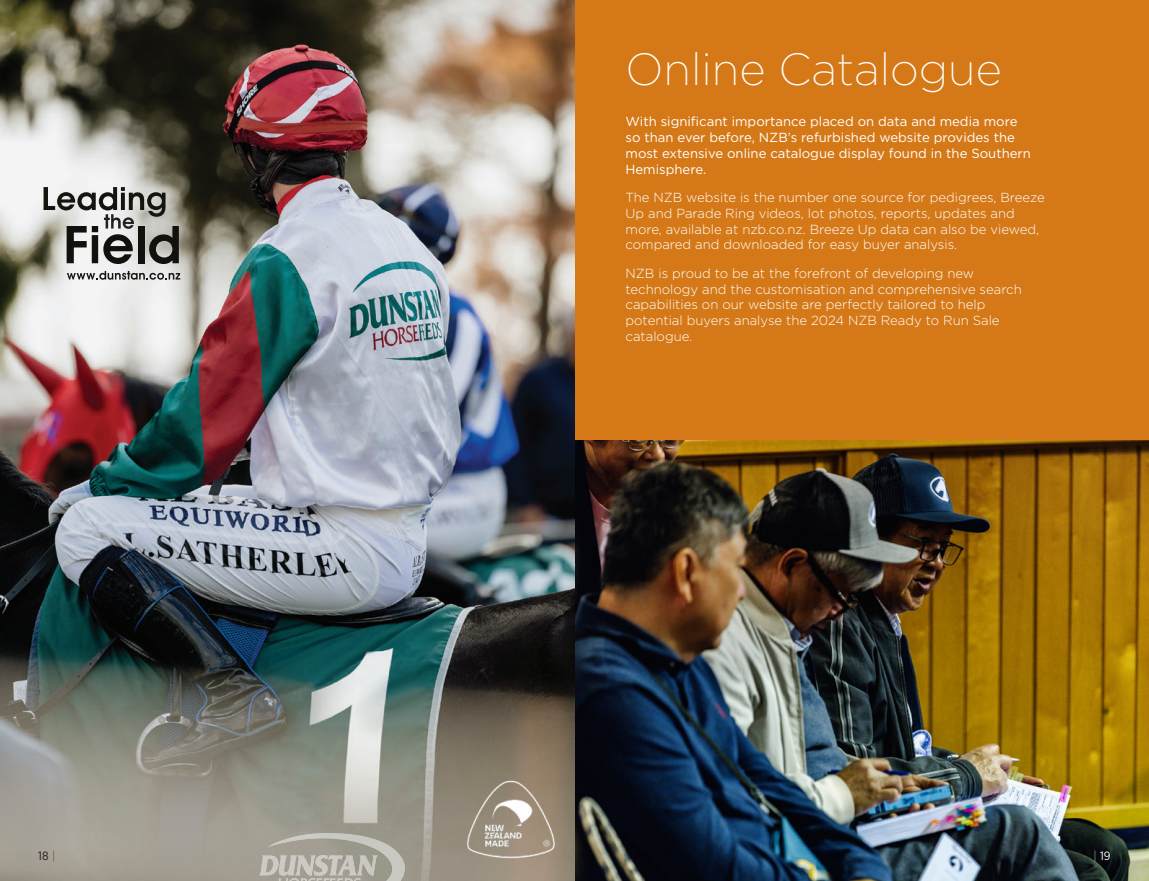
<style>
.page{position:relative;width:1149px;height:881px;background:#fff}
.page>*{position:absolute;margin:0;border:0;box-sizing:border-box;transform-origin:0 0}
.t1{font:200 45px "Gotham";color:#fff}
.t2{font:300 13.2px/15.8px "Gotham";color:#fff}
.t3{font:13.2px/15.8px "Gotham";color:#fff}
.t4{font:12px "Gotham Narrow";color:#231f20}
.t5{font:12px "Gotham Narrow";color:#fff}
.s1{font-family:"Gotham";font-weight:200}
</style>
<div class="page">
<div style="left:574px;top:0;width:574px;height:440px;background:#d57918"></div>
<img style="left:574px;top:440px;width:574px;height:440px">
<img style="left:0;top:0;width:574px;height:880px">
<svg style="left:259px;top:832px;width:146px;height:48px;background:#afaca2"></svg>
<img style="left:446px;top:721px;width:128px;height:159px">
<svg style="left:67px;top:271px;width:113px;height:8px"></svg>
<svg style="left:44px;top:187px;width:135px;height:77px"></svg>
<svg style="left:590px;top:875px;width:8px;height:6px"></svg>
<h1 class="t1" style="left:625px;top:41px;width:378px">Online Catalogue</h1>
<p class="t3" style="left:625px;top:113px;width:407px">With significant importance placed on data and media more so than ever before, NZB’s refurbished website provides the most extensive online catalogue display found in the Southern Hemisphere.</p>
<p class="t2" style="left:625px;top:189px;width:420px">The NZB website is the number one source for pedigrees, Breeze Up and Parade Ring videos, lot photos, reports, updates and more, available at nzb.co.nz. Breeze Up data can also be viewed, compared and downloaded for easy buyer analysis.</p>
<p class="t2" style="left:625px;top:265px;width:397px">NZB is proud to be at the forefront of developing new technology and the customisation and comprehensive search capabilities on our website are perfectly tailored to help potential buyers analyse the 2024 NZB Ready to Run Sale catalogue.</p>
<p class="t4" style="left:38px;top:847px;width:19px">18 <span class="s1">|</span></p>
<p class="t5" style="left:1093px;top:847px;width:19px"><span class="s1">|</span> 19</p>
</div>
